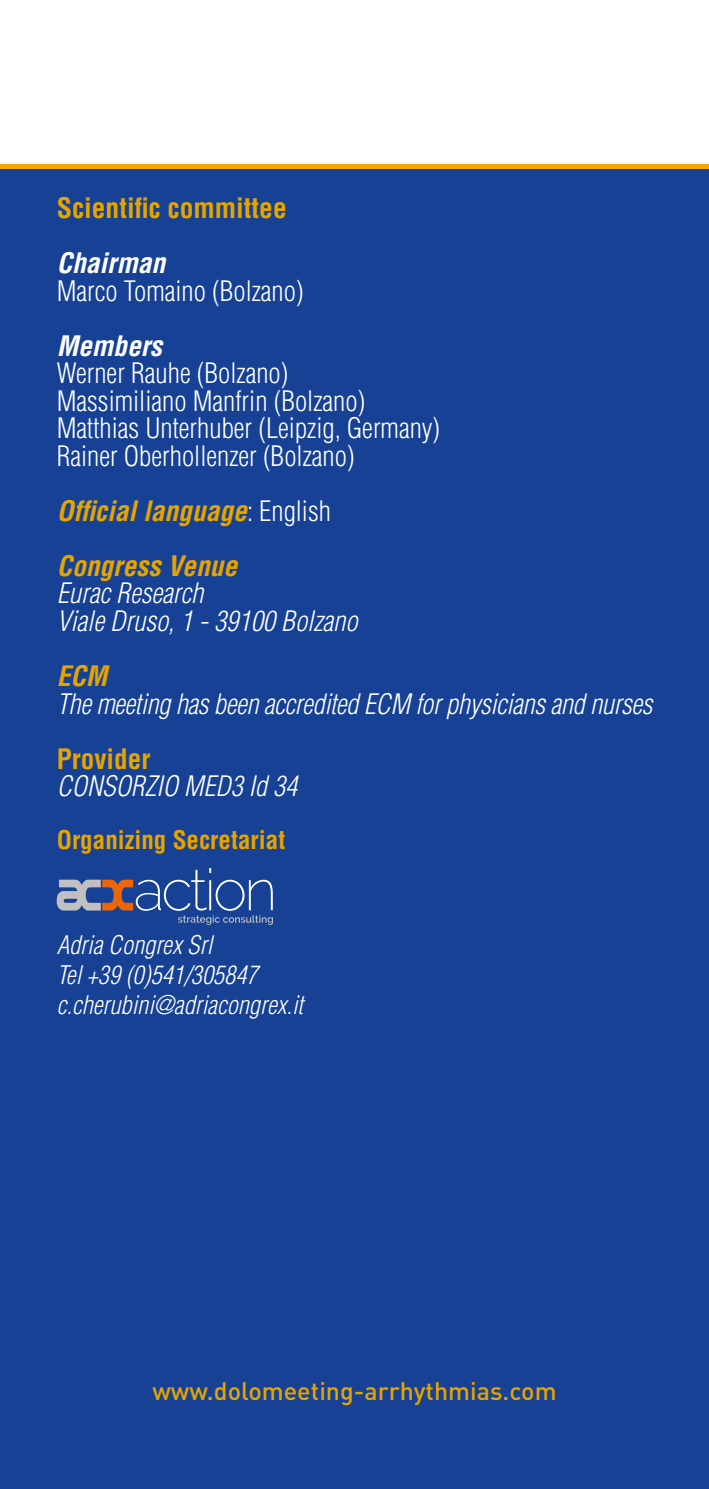
<style>
.page{position:relative;width:709px;height:1489px;background:#fff}
.page>*{position:absolute;margin:0;border:0;box-sizing:border-box;transform-origin:0 0}
.t1{font:300 condensed 27.5px/27.5px "Helvetica LT Std";color:#fff}
.t2{font:italic 300 condensed 27.5px/27.5px "Helvetica LT Std";letter-spacing:-.005em;color:#fff}
.t3{font:italic 700 condensed 27.5px/55px "Helvetica LT Std";color:#e6a400}
.t4{font:700 condensed 27.5px "Helvetica LT Std";color:#e6a400}
.t5{font:italic 700 condensed 27.5px "Helvetica LT Std";color:#fff}
.t6{font:italic 300 condensed 25px/30px "Helvetica LT Std";color:#fff}
.t7{font:500 25px "DIN";color:#e6a400}
.t8{font:700 condensed 25px "Helvetica LT Std";color:#e6a400}
.s1{font-weight:300;font-style:normal;color:#fff}
</style>
<div class="page">
<div style="left:0;top:167px;width:709px;height:1321px;background:#164194"></div>
<div style="left:0;top:164px;width:709px;height:5px;background:#f7a600"></div>
<svg style="left:57px;top:868px;width:216px;height:56px"></svg>
<p class="t4" style="left:57px;top:191px;width:231px">Scientific committee</p>
<p class="t5" style="left:57px;top:246px;width:110px">Chairman</p>
<p class="t1" style="left:57px;top:277px;width:248px">Marco Tomaino (Bolzano)</p>
<p class="t5" style="left:57px;top:328px;width:107px">Members</p>
<p class="t1" style="left:57px;top:359px;width:385px">Werner Rauhe (Bolzano)<br>Massimiliano Manfrin (Bolzano)<br>Matthias Unterhuber (Leipzig, Germany)<br>Rainer Oberhollenzer (Bolzano)</p>
<p class="t3" style="left:57px;top:484px;width:276px">Official language<span class="s1">: English<br></span>Congress Venue</p>
<p class="t2" style="left:57px;top:580px;width:302px">Eurac Research<br>Viale Druso, 1 - 39100 Bolzano</p>
<p class="t3" style="left:57px;top:649px;width:52px">ECM</p>
<p class="t2" style="left:57px;top:690px;width:597px">The meeting has been accredited ECM for physicians and nurses</p>
<p class="t4" style="left:57px;top:741px;width:95px">Provider</p>
<p class="t2" style="left:57px;top:772px;width:242px">CONSORZIO MED3 Id 34</p>
<p class="t8" style="left:57px;top:824px;width:230px">Organizing Secretariat</p>
<p class="t6" style="left:57px;top:929px;width:248px">Adria Congrex Srl<br>Tel +39 (0)541/305847 c.cherubini@adriacongrex.it</p>
<p class="t7" style="left:152px;top:1374px;width:406px">www.dolomeeting-arrhythmias.com</p>
</div>
